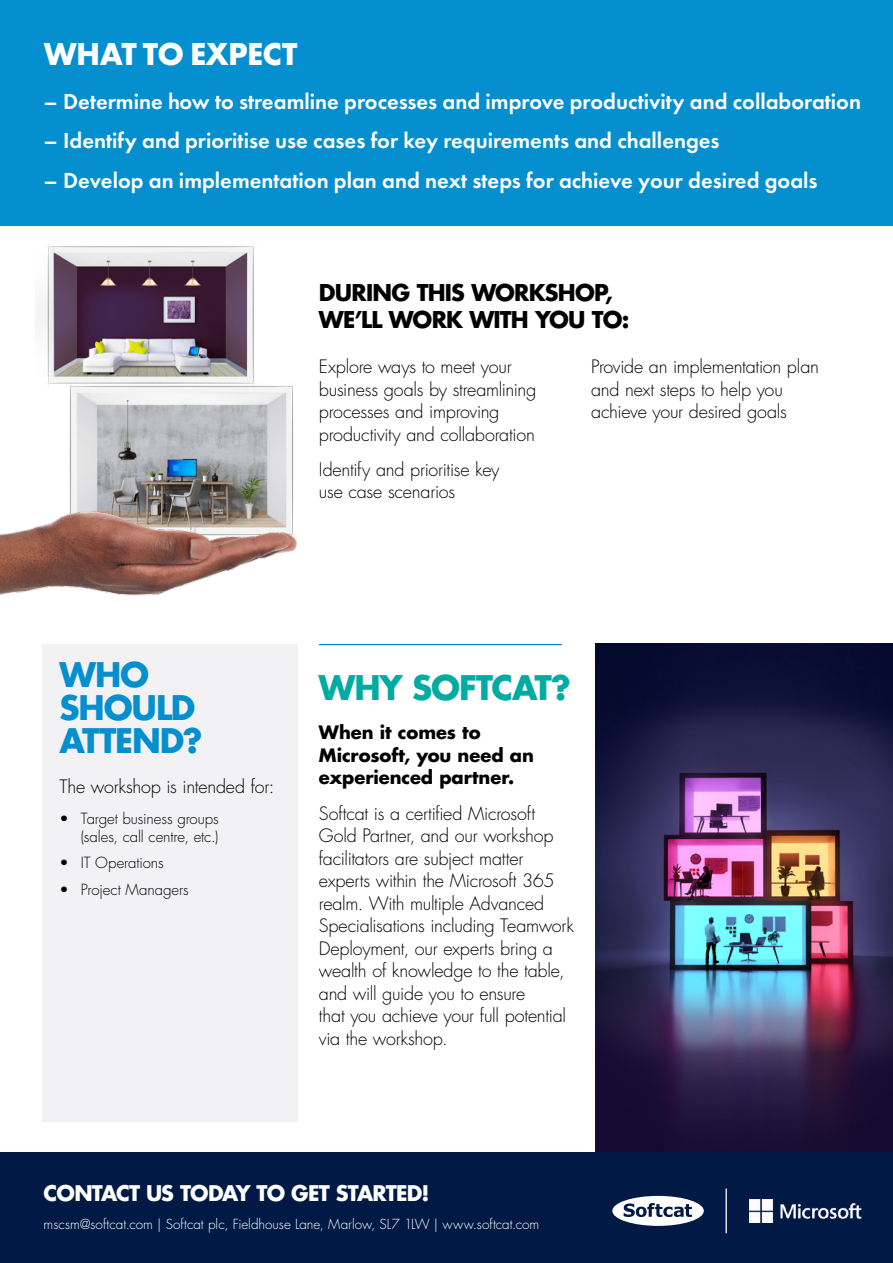
<style>
.page{position:relative;width:893px;height:1263px;background:#fff}
.page>*{position:absolute;margin:0;border:0;box-sizing:border-box;transform-origin:0 0}
.t1{font:700 33px/33px "Futura";letter-spacing:-.035em;color:#068fcf}
.t2{font:700 33px "Futura PT";letter-spacing:-.02em;color:#fff}
.t3{font:700 33px "Futura";letter-spacing:-.035em;color:#00aca2}
.t4{font:600 22.5px "Futura PT";color:#fff}
.t5{font:700 22.5px/27px "Futura";letter-spacing:-.035em;color:#000}
.t6{font:700 21px "Futura";letter-spacing:-.04em;color:#fff}
.t7{font:300 18px/22.5px "Futura";letter-spacing:-.015em;color:#000}
.t8{font:700 18px/22.5px "Futura";color:#000}
.t9{font:300 15px/18px "Futura";letter-spacing:-.005em;color:#000;text-align:right}
.t10{font:300 13.5px "Futura";color:#fff}
</style>
<div class="page">
<img style="left:595px;top:644px;width:298px;height:508px">
<div style="left:0;top:1152px;width:893px;height:111px;background:#001a45"></div>
<div style="left:43px;top:644px;width:255px;height:477px;background:#f2f2f5"></div>
<hr style="left:319px;top:644px;width:243px;height:1px;background:#068fcf">
<img style="left:69px;top:383px;width:225px;height:124px">
<img style="left:38px;top:243px;width:221px;height:145px">
<img style="left:0;top:507px;width:320px;height:141px">
<svg style="left:612px;top:1196px;width:92px;height:30px"></svg>
<hr style="left:726px;top:1188px;width:1px;height:45px;background:#fff">
<img style="left:749px;top:1199px;width:113px;height:23px">
<div style="left:0;top:0;width:893px;height:225px;background:#068fcf"></div>
<h1 class="t2" style="left:44px;top:32px;width:255px">WHAT TO EXPECT</h1>
<p class="t4" style="left:44px;top:87px;width:819px">– Determine how to streamline processes and improve productivity and collaboration</p>
<p class="t4" style="left:44px;top:127px;width:678px">– Identify and prioritise use cases for key requirements and challenges</p>
<p class="t4" style="left:44px;top:166px;width:775px">– Develop an implementation plan and next steps for achieve your desired goals</p>
<p class="t5" style="left:319px;top:279px;width:312px">DURING THIS WORKSHOP,<br>WE’LL WORK WITH YOU TO:</p>
<p class="t7" style="left:319px;top:356px;width:219px">Explore ways to meet your business goals by streamlining processes and improving productivity and collaboration</p>
<p class="t7" style="left:319px;top:459px;width:182px">Identify and prioritise key use case scenarios</p>
<p class="t7" style="left:591px;top:356px;width:229px">Provide an implementation plan and next steps to help you achieve your desired goals</p>
<h1 class="t1" style="left:60px;top:658px;width:145px">WHO<br>SHOULD<br>ATTEND?</h1>
<p class="t7" style="left:60px;top:775px;width:216px">The workshop is intended for:</p>
<p class="t9" style="left:60px;top:809px;width:161px">• Target business groups (sales, call centre, etc.)</p>
<p class="t9" style="left:60px;top:854px;width:106px">• IT Operations</p>
<p class="t9" style="left:60px;top:880px;width:131px">• Project Managers</p>
<h1 class="t3" style="left:319px;top:665px;width:253px">WHY SOFTCAT?</h1>
<p class="t8" style="left:319px;top:721px;width:216px">When it comes to<br>Microsoft, you need an experienced partner.</p>
<p class="t7" style="left:319px;top:802px;width:257px">Softcat is a certified Microsoft<br>Gold Partner, and our workshop facilitators are subject matter experts within the Microsoft 365 realm. With multiple Advanced<br>Specialisations including Teamwork<br>Deployment, our experts bring a wealth of knowledge to the table, and will guide you to ensure<br>that you achieve your full potential via the workshop.</p>
<p class="t6" style="left:44px;top:1179px;width:387px">CONTACT US TODAY TO GET STARTED!</p>
<p class="t10" style="left:44px;top:1216px;width:497px">mscsm@softcat.com | Softcat plc, Fieldhouse Lane, Marlow, SL7 1LW | www.softcat.com</p>
</div>
